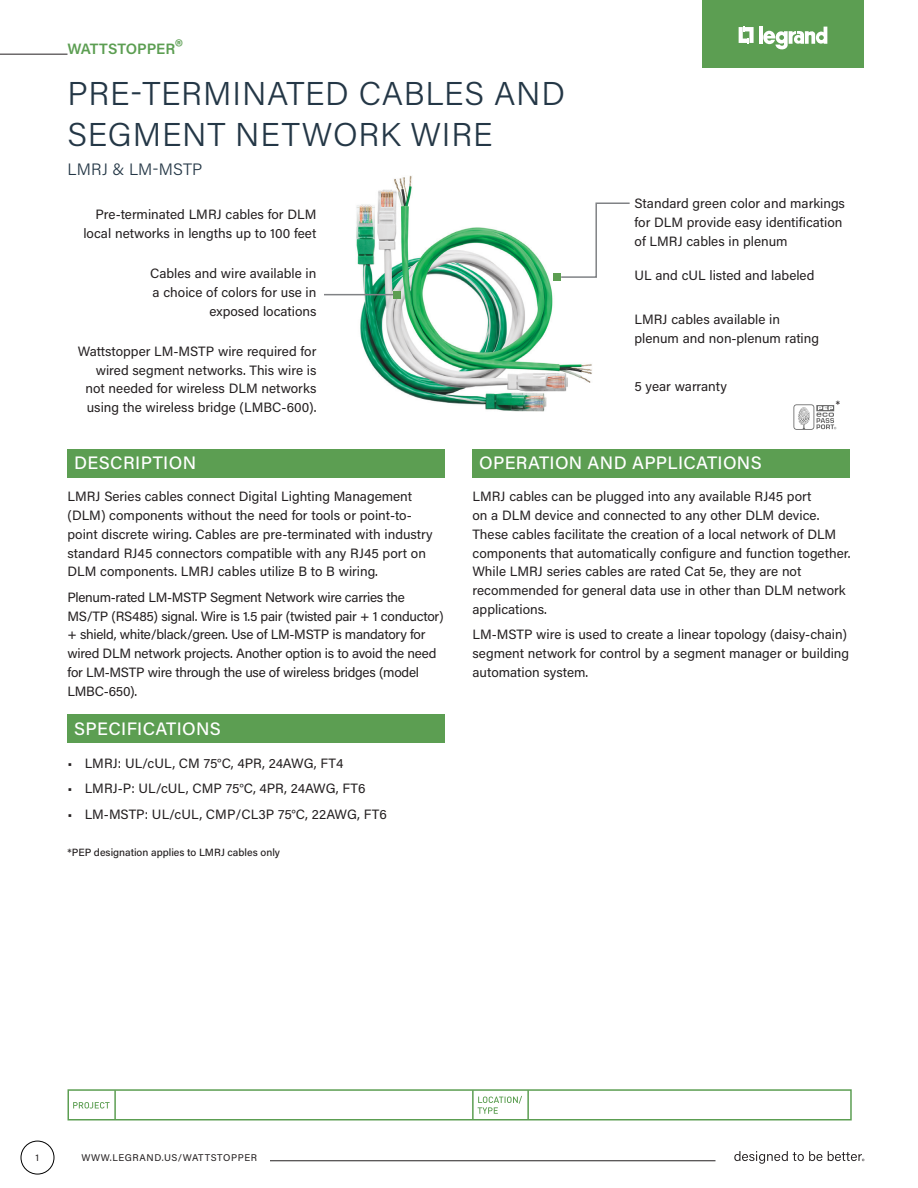
<style>
.page{position:relative;width:918px;height:1188px;background:#fff}
.page>*{position:absolute;margin:0;border:0;box-sizing:border-box;transform-origin:0 0}
.Product_Name{font:300 33px/40.5px "Acumin Pro";letter-spacing:.025em;color:#243746}
.Main_Header{font:500 18px "Acumin Pro";letter-spacing:.02em;color:#fff}
.Part_No{font:300 16.5px "Acumin Pro";letter-spacing:.01em;color:#243746}
.t1{font:600 15px "Acumin Pro";letter-spacing:-.005em;color:#5c9e52}
.Text{font:13.5px/18.8px "Acumin Pro";color:#231f20}
.Text-2{font:13.5px/18.8px "Acumin Pro";letter-spacing:-.02em;color:#231f20}
.Left_Callout{font:13.5px/18.8px "Acumin Pro";color:#231f20;text-align:right}
.Right_Callout{font:13.5px/18.8px "Acumin Pro";color:#231f20}
.Product_Notes{font:500 10.5px "Acumin Pro";color:#231f20}
.t2{font:9.75px "Acumin Pro";letter-spacing:.06em;color:#231f20}
.s1{font-size:21px}
</style>
<div class="page">
<svg style="left:734px;top:1151px;width:88px;height:13px"></svg>
<svg style="left:828px;top:1151px;width:36px;height:10px"></svg>
<div style="left:21px;top:1141px;width:33px;height:33px;border:1px solid #000;border-radius:50%"></div>
<div style="left:702px;top:0;width:162px;height:68px;background:#5c9e52"></div>
<svg style="left:739px;top:26px;width:15px;height:18px"></svg>
<hr style="left:759px;top:27px;width:4px;height:17px;background:#fff">
<svg style="left:763px;top:27px;width:64px;height:23px"></svg>
<div style="left:68px;top:1089px;width:784px;height:31px;border:2px solid #5c9e52"></div>
<hr style="left:114px;top:1090px;width:2px;height:29px;background:#5c9e52">
<hr style="left:472px;top:1090px;width:2px;height:30px;background:#5c9e52">
<hr style="left:527px;top:1090px;width:2px;height:30px;background:#5c9e52">
<svg style="left:478px;top:1096px;width:44px;height:18px"></svg>
<svg style="left:73px;top:1102px;width:37px;height:7px"></svg>
<hr style="left:270px;top:1161px;width:446px;height:1px;background:#231f20">
<hr style="left:0;top:54px;width:68px;height:1px;background:#231f20">
<div style="left:68px;top:449px;width:378px;height:29px;background:#5c9e52"></div>
<div style="left:472px;top:449px;width:378px;height:29px;background:#5c9e52"></div>
<img style="left:356px;top:176px;width:236px;height:236px">
<svg style="left:793px;top:404px;width:43px;height:26px"></svg>
<div style="left:393px;top:291px;width:8px;height:7px;background:#5c9e52"></div>
<hr style="left:324px;top:294px;width:69px;height:1px;background:#808285">
<div style="left:554px;top:273px;width:7px;height:8px;background:#5c9e52"></div>
<svg style="left:560px;top:202px;width:70px;height:77px"></svg>
<div style="left:68px;top:715px;width:378px;height:28px;background:#5c9e52"></div>
<p class="t1" style="left:68px;top:38px;width:117px">WATTSTOPPER<span class="s1">®</span></p>
<p class="Product_Name" style="left:68px;top:72px;width:499px">PRE-TERMINATED CABLES AND<br>SEGMENT NETWORK WIRE</p>
<p class="Part_No" style="left:68px;top:158px;width:137px">LMRJ &amp; LM-MSTP</p>
<p class="Left_Callout" style="left:83px;top:204px;width:234px">Pre-terminated LMRJ cables for DLM local networks in lengths up to 100 feet</p>
<p class="Left_Callout" style="left:150px;top:264px;width:168px">Cables and wire available in a choice of colors for use in exposed locations</p>
<p class="Left_Callout" style="left:78px;top:341px;width:240px">Wattstopper LM-MSTP wire required for wired segment networks. This wire is not needed for wireless DLM networks using the wireless bridge (LMBC-600).</p>
<p class="Right_Callout" style="left:634px;top:194px;width:212px">Standard green color and markings for DLM provide easy identification of LMRJ cables in plenum</p>
<p class="Right_Callout" style="left:634px;top:265px;width:181px">UL and cUL listed and labeled</p>
<p class="Right_Callout" style="left:634px;top:309px;width:186px">LMRJ cables available in plenum and non-plenum rating</p>
<p class="Right_Callout" style="left:634px;top:376px;width:94px">5 year warranty</p>
<p class="Product_Notes" style="left:836px;top:397px;width:6px">*</p>
<p class="Main_Header" style="left:74px;top:450px;width:123px">DESCRIPTION</p>
<p class="Text" style="left:68px;top:487px;width:367px">LMRJ Series cables connect Digital Lighting Management (DLM) components without the need for tools or point-to&shy;point discrete wiring. Cables are pre-terminated with industry standard RJ45 connectors compatible with any RJ45 port on DLM components. LMRJ cables utilize B to B wiring.</p>
<p class="Text-2" style="left:68px;top:587px;width:378px">Plenum-rated LM-MSTP Segment Network wire carries the MS/TP (RS485) signal. Wire is 1.5 pair (twisted pair + 1 conductor) + shield, white/black/green. Use of LM-MSTP is mandatory for wired DLM network projects. Another option is to avoid the need for LM-MSTP wire through the use of wireless bridges (model LMBC-650).</p>
<p class="Main_Header" style="left:74px;top:716px;width:148px">SPECIFICATIONS</p>
<p class="Text" style="left:68px;top:753px;width:277px">• LMRJ: UL/cUL, CM 75°C, 4PR, 24AWG, FT4</p>
<p class="Text" style="left:68px;top:779px;width:300px">• LMRJ-P: UL/cUL, CMP 75°C, 4PR, 24AWG, FT6</p>
<p class="Text" style="left:68px;top:804px;width:321px">• LM-MSTP: UL/cUL, CMP/CL3P 75°C, 22AWG, FT6</p>
<p class="Product_Notes" style="left:68px;top:845px;width:214px">*PEP designation applies to LMRJ cables only</p>
<p class="Main_Header" style="left:479px;top:450px;width:284px">OPERATION AND APPLICATIONS</p>
<p class="Text" style="left:472px;top:487px;width:379px">LMRJ cables can be plugged into any available RJ45 port<br>on a DLM device and connected to any other DLM device.<br>These cables facilitate the creation of a local network of DLM components that automatically configure and function together.<br>While LMRJ series cables are rated Cat 5e, they are not recommended for general data use in other than DLM network applications.</p>
<p class="Text" style="left:472px;top:625px;width:378px">LM-MSTP wire is used to create a linear topology (daisy-chain) segment network for control by a segment manager or building automation system.</p>
<p class="t2" style="left:35px;top:1151px;width:5px">1</p>
<p class="t2" style="left:81px;top:1151px;width:177px">WWW.LEGRAND.US/WATTSTOPPER</p>
</div>
